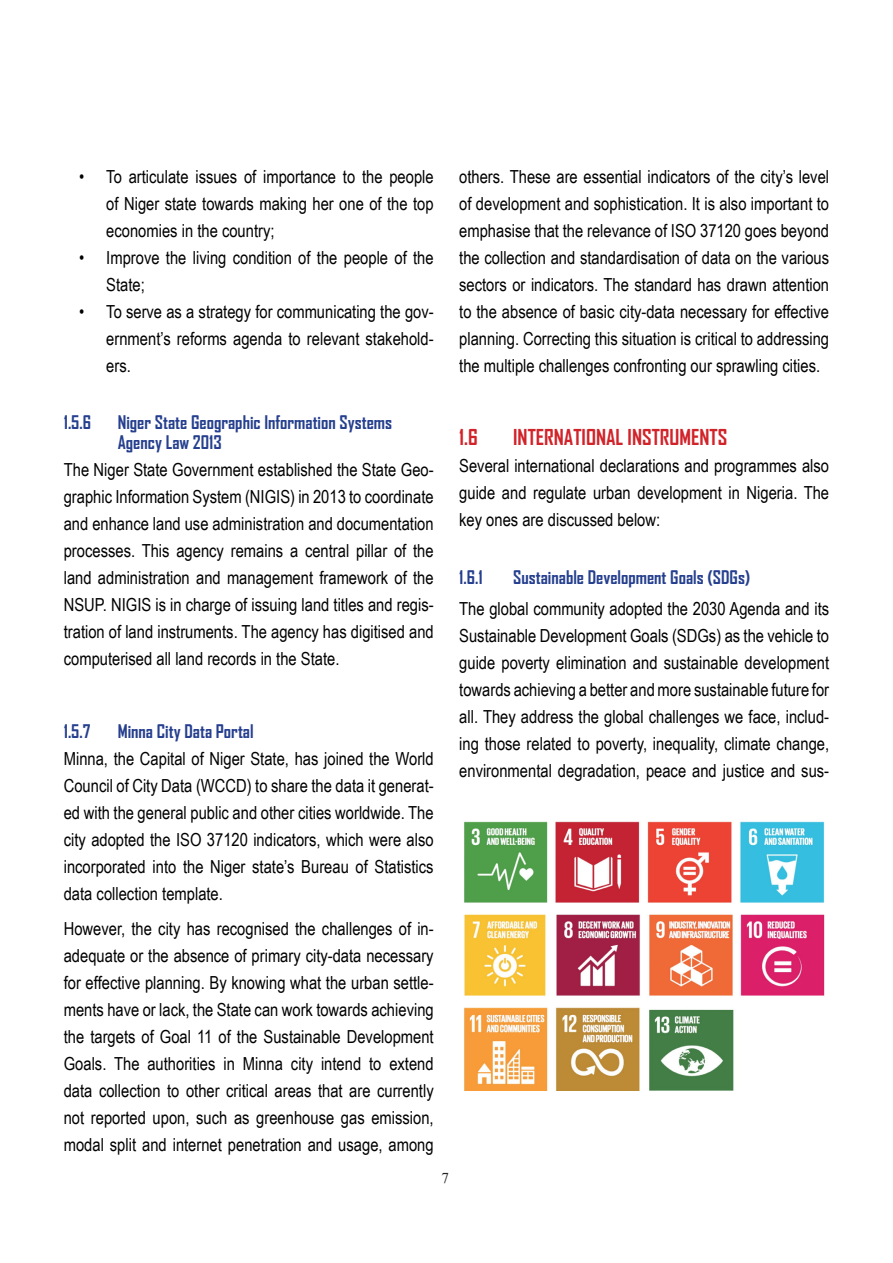
<style>
.page{position:relative;width:893px;height:1263px;background:#fff}
.page>*{position:absolute;margin:0;border:0;box-sizing:border-box;transform-origin:0 0}
.Heading_2{font:700 21px "Agency FB";color:#d1232a}
.Normal__Web{font:18px/27px "Arial Narrow";color:#000;text-align:justify}
.Heading_3{font:700 18px/19.5px "Agency FB";color:#253f8e}
.t1{font:15px "Times New Roman";color:#231f20}
</style>
<div class="page">
<img style="left:464px;top:821px;width:361px;height:270px">
<p class="Normal__Web" style="left:106px;top:163px;width:329px;text-indent:-27px">• To articulate issues of importance to the people of Niger state towards making her one of the top economies in the country;</p>
<p class="Normal__Web" style="left:106px;top:244px;width:329px;text-indent:-27px">• Improve the living condition of the people of the<br>State;</p>
<p class="Normal__Web" style="left:106px;top:298px;width:329px;text-indent:-27px">• To serve as a strategy for communicating the gov&shy;ernment’s reforms agenda to relevant stakehold&shy;ers.</p>
<p class="Normal__Web" style="left:459px;top:163px;width:371px">others. These are essential indicators of the city’s level of development and sophistication. It is also important to emphasise that the relevance of ISO 37120 goes beyond the collection and standardisation of data on the various sectors or indicators. The standard has drawn attention to the absence of basic city-data necessary for effective planning. Correcting this situation is critical to addressing the multiple challenges confronting our sprawling cities.</p>
<p class="Heading_3" style="left:64px;top:412px;width:29px">1.5.6</p>
<p class="Heading_3" style="left:118px;top:412px;width:276px">Niger State Geographic Information Systems<br>Agency Law 2013</p>
<p class="Normal__Web" style="left:64px;top:455px;width:371px">The Niger State Government established the State Geo&shy;graphic Information System (NIGIS) in 2013 to coordinate and enhance land use administration and documentation processes. This agency remains a central pillar of the land administration and management framework of the NSUP. NIGIS is in charge of issuing land titles and regis&shy;tration of land instruments. The agency has digitised and computerised all land records in the State.</p>
<p class="Heading_3" style="left:64px;top:721px;width:28px">1.5.7</p>
<p class="Heading_3" style="left:118px;top:721px;width:137px">Minna City Data Portal</p>
<p class="Normal__Web" style="left:64px;top:744px;width:371px">Minna, the Capital of Niger State, has joined the World Council of City Data (WCCD) to share the data it generat&shy;ed with the general public and other cities worldwide. The city adopted the ISO 37120 indicators, which were also incorporated into the Niger state’s Bureau of Statistics data collection template.</p>
<p class="Normal__Web" style="left:64px;top:914px;width:371px">However, the city has recognised the challenges of in&shy;adequate or the absence of primary city-data necessary for effective planning. By knowing what the urban settle&shy;ments have or lack, the State can work towards achieving the targets of Goal 11 of the Sustainable Development Goals. The authorities in Minna city intend to extend data collection to other critical areas that are currently not reported upon, such as greenhouse gas emission, modal split and internet penetration and usage, among</p>
<p class="t1" style="left:441px;top:1168px;width:9px">7</p>
<p class="Heading_2" style="left:459px;top:424px;width:20px">1.6</p>
<p class="Heading_2" style="left:513px;top:424px;width:216px">INTERNATIONAL INSTRUMENTS</p>
<p class="Normal__Web" style="left:459px;top:451px;width:371px">Several international declarations and programmes also guide and regulate urban development in Nigeria. The key ones are discussed below:</p>
<p class="Heading_3" style="left:459px;top:567px;width:25px">1.6.1</p>
<p class="Heading_3" style="left:513px;top:567px;width:239px">Sustainable Development Goals (SDGs)</p>
<p class="Normal__Web" style="left:459px;top:595px;width:371px">The global community adopted the 2030 Agenda and its Sustainable Development Goals (SDGs) as the vehicle to guide poverty elimination and sustainable development towards achieving a better and more sustainable future for all. They address the global challenges we face, includ&shy;ing those related to poverty, inequality, climate change, environmental degradation, peace and justice and sus-</p>
</div>
